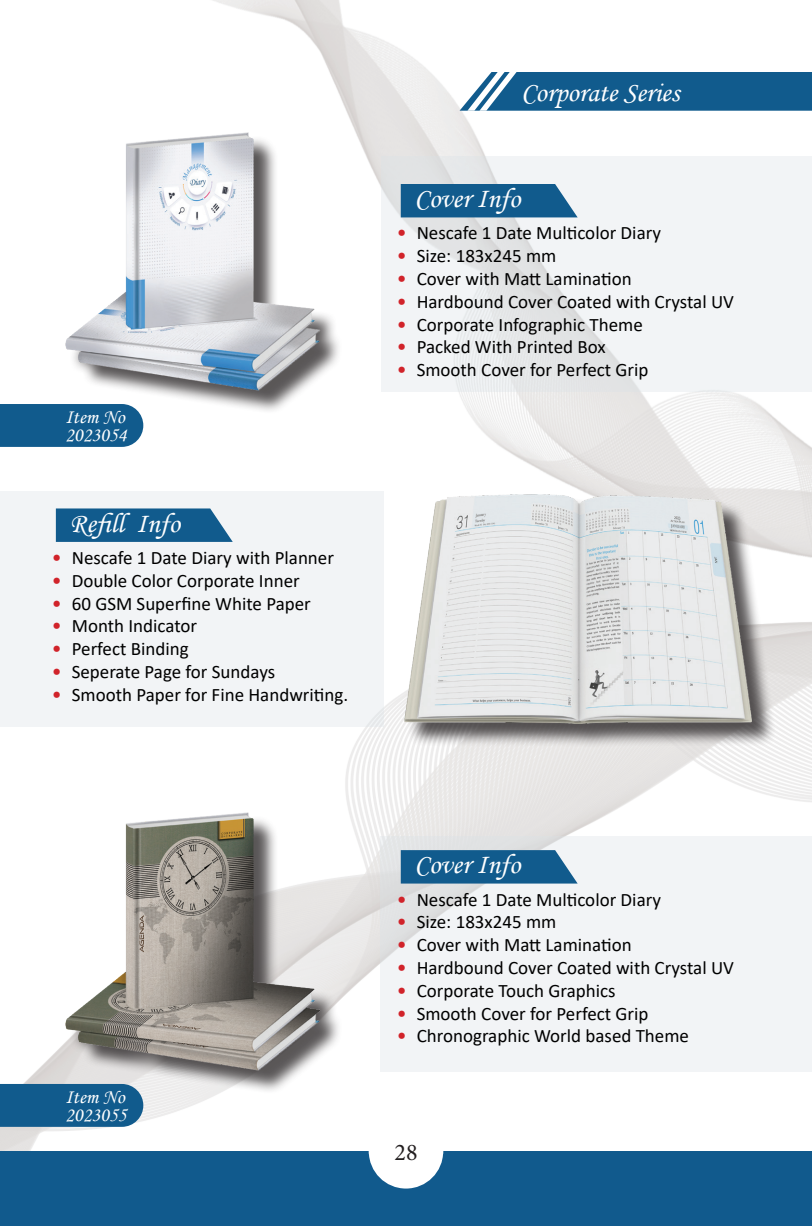
<style>
.page{position:relative;width:812px;height:1226px;background:#fff}
.page>*{position:absolute;margin:0;border:0;box-sizing:border-box;transform-origin:0 0}
.t1{font:28px "Monotype Corsiva";color:#fff}
.t2{font:24px "Minion Pro";color:#231f20}
.t3{font:20px/18px "Monotype Corsiva";color:#fff}
.t4{font:19px "Calibri";color:#000}
.s1{font-size:20px;color:#d1232a}
</style>
<div class="page">
<img style="left:0;top:0;width:811px;height:1151px">
<div style="left:0;top:1151px;width:811px;height:75px;background:#115a8d"></div>
<hr style="left:811px;top:1151px;width:1px;height:75px;background:#115a8d">
<svg style="left:383px;top:156px;width:428px;height:236px;fill:#f2f4f6"></svg>
<div style="left:383px;top:836px;width:429px;height:236px;background:#f2f4f6"></div>
<div style="left:369px;top:1114px;width:74px;height:74px;background:#fff;border-radius:50%"></div>
<svg style="left:453px;top:72px;width:359px;height:39px;background:#2a6c99"></svg>
<img style="left:15px;top:88px;width:368px;height:361px">
<div style="left:0;top:404px;width:143px;height:43px;background:#115b8d"></div>
<svg style="left:378px;top:184px;width:199px;height:33px;background:#36739d"></svg>
<img style="left:15px;top:768px;width:368px;height:361px">
<div style="left:0;top:1084px;width:143px;height:43px;background:#115b8d"></div>
<svg style="left:378px;top:850px;width:199px;height:33px;background:#35739c"></svg>
<div style="left:0;top:491px;width:383px;height:235px;background:#f2f4f6"></div>
<svg style="left:55px;top:508px;width:178px;height:34px;background:#246795"></svg>
<div style="left:408px;top:497px;width:368px;height:251px;background:#231f20;opacity:.75"></div>
<img style="left:404px;top:494px;width:347px;height:229px">
<p class="t3" style="left:65px;top:408px;width:63px">Item No<br>2023054</p>
<h1 class="t1" style="left:70px;top:506px;width:112px">Refill Info</h1>
<p class="t4" style="left:52px;top:544px;width:284px"><span class="s1">•</span> Nescafe 1 Date Diary with Planner</p>
<p class="t4" style="left:52px;top:567px;width:249px"><span class="s1">•</span> Double Color Corporate Inner</p>
<p class="t4" style="left:52px;top:590px;width:260px"><span class="s1">•</span> 60 GSM Superfine White Paper</p>
<p class="t4" style="left:52px;top:613px;width:147px"><span class="s1">•</span> Month Indicator</p>
<p class="t4" style="left:52px;top:636px;width:138px"><span class="s1">•</span> Perfect Binding</p>
<p class="t4" style="left:52px;top:658px;width:225px"><span class="s1">•</span> Seperate Page for Sundays</p>
<p class="t4" style="left:52px;top:681px;width:298px"><span class="s1">•</span> Smooth Paper for Fine Handwriting.</p>
<h1 class="t1" style="left:521px;top:75px;width:160px">Corporate Series</h1>
<h1 class="t1" style="left:414px;top:182px;width:107px">Cover Info</h1>
<p class="t4" style="left:397px;top:220px;width:266px"><span class="s1">•</span> Nescafe 1 Date Multicolor Diary</p>
<p class="t4" style="left:397px;top:243px;width:161px"><span class="s1">•</span> Size: 183x245 mm</p>
<p class="t4" style="left:397px;top:266px;width:236px"><span class="s1">•</span> Cover with Matt Lamination</p>
<p class="t4" style="left:397px;top:288px;width:339px"><span class="s1">•</span> Hardbound Cover Coated with Crystal UV</p>
<p class="t4" style="left:397px;top:311px;width:248px"><span class="s1">•</span> Corporate Infographic Theme</p>
<p class="t4" style="left:397px;top:334px;width:210px"><span class="s1">•</span> Packed With Printed Box</p>
<p class="t4" style="left:397px;top:357px;width:253px"><span class="s1">•</span> Smooth Cover for Perfect Grip</p>
<p class="t3" style="left:65px;top:1088px;width:63px">Item No<br>2023055</p>
<h1 class="t1" style="left:414px;top:848px;width:107px">Cover Info</h1>
<p class="t4" style="left:397px;top:886px;width:266px"><span class="s1">•</span> Nescafe 1 Date Multicolor Diary</p>
<p class="t4" style="left:397px;top:909px;width:161px"><span class="s1">•</span> Size: 183x245 mm</p>
<p class="t4" style="left:397px;top:932px;width:236px"><span class="s1">•</span> Cover with Matt Lamination</p>
<p class="t4" style="left:397px;top:954px;width:339px"><span class="s1">•</span> Hardbound Cover Coated with Crystal UV</p>
<p class="t4" style="left:397px;top:977px;width:220px"><span class="s1">•</span> Corporate Touch Graphics</p>
<p class="t4" style="left:397px;top:1000px;width:253px"><span class="s1">•</span> Smooth Cover for Perfect Grip</p>
<p class="t4" style="left:397px;top:1023px;width:294px"><span class="s1">•</span> Chronographic World based Theme</p>
<p class="t2" style="left:394px;top:1136px;width:25px">28</p>
</div>
